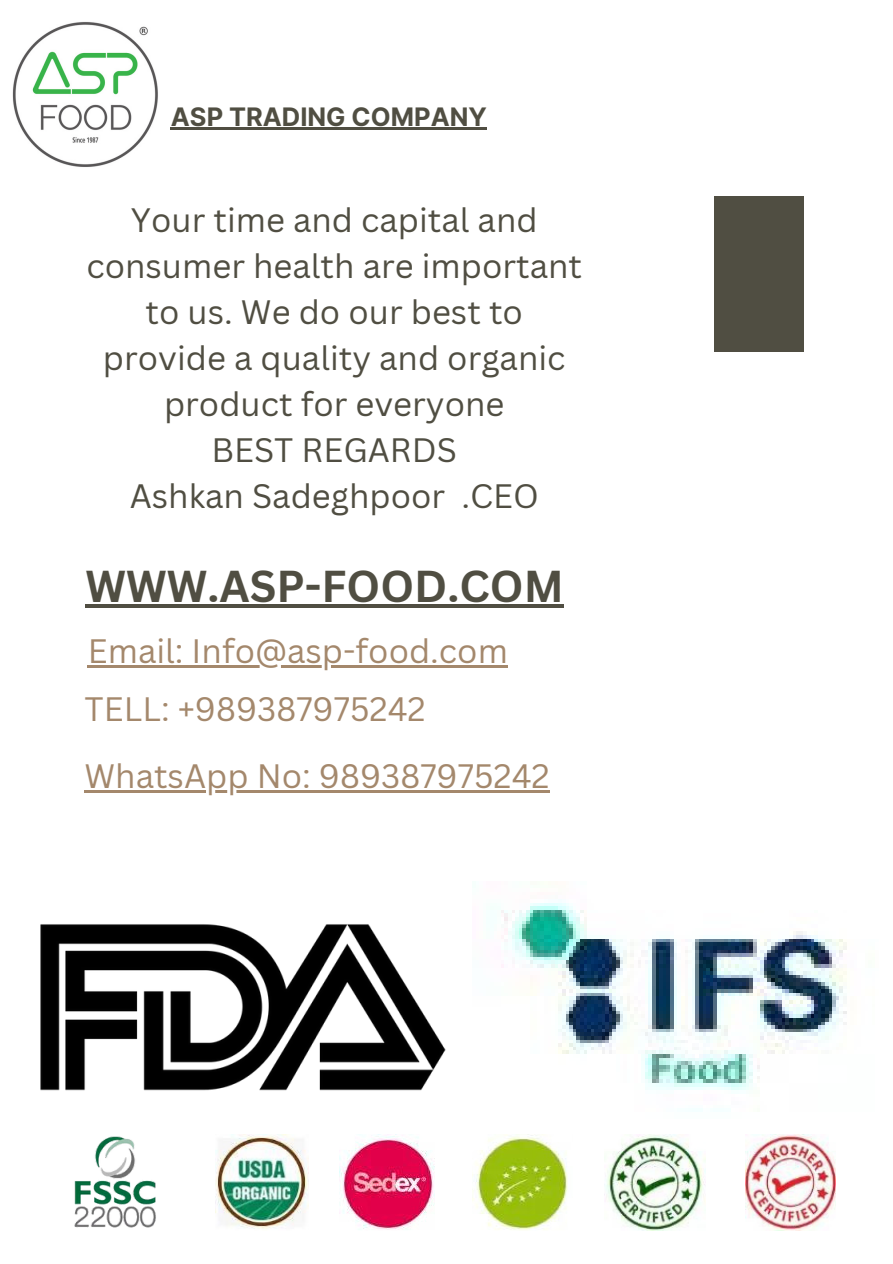
<style>
.page{position:relative;width:893px;height:1264px;background:#fff}
.page>*{position:absolute;margin:0;border:0;box-sizing:border-box;transform-origin:0 0}
.t1{font:700 43.5px "Canva Sans";color:#504e42}
.t2{font:33px/46px "Canva Sans";color:#504e42;text-align:center}
.t3{font:33px "Canva Sans";color:#a4886c}
.t4{font:700 25.5px "Inter";color:#504e42}
</style>
<div class="page">
<div style="left:713px;top:196px;width:90px;height:156px;background:#504e42"></div>
<img style="left:12px;top:22px;width:146px;height:145px">
<img style="left:40px;top:924px;width:406px;height:167px">
<img style="left:74px;top:1136px;width:82px;height:92px">
<img style="left:216px;top:1134px;width:92px;height:95px">
<img style="left:472px;top:1134px;width:96px;height:96px">
<img style="left:604px;top:1134px;width:102px;height:96px">
<img style="left:745px;top:1134px;width:90px;height:96px">
<img style="left:490px;top:903px;width:357px;height:209px">
<img style="left:340px;top:1134px;width:94px;height:96px">
<hr style="left:171px;top:128px;width:316px;height:2px;background:#504e42">
<hr style="left:85px;top:790px;width:464px;height:2px;background:#a4886c">
<hr style="left:88px;top:665px;width:420px;height:2px;background:#a4886c">
<hr style="left:86px;top:604px;width:477px;height:3px;background:#504e42">
<p class="t4" style="left:171px;top:101px;width:317px">ASP TRADING COMPANY</p>
<p class="t2" style="left:86px;top:196px;width:497px">Your time and capital and consumer health are important to us. We do our best to provide a quality and organic product for everyone</p>
<p class="t2" style="left:211px;top:426px;width:247px">BEST REGARDS</p>
<p class="t2" style="left:130px;top:472px;width:410px">Ashkan Sadeghpoor .CEO</p>
<p class="t1" style="left:86px;top:555px;width:479px">WWW.ASP-FOOD.COM</p>
<p class="t3" style="left:88px;top:627px;width:421px">Email: Info@asp-food.com</p>
<p class="t3" style="left:85px;top:686px;width:342px">TELL: +989387975242</p>
<p class="t3" style="left:85px;top:752px;width:466px">WhatsApp No: 989387975242</p>
</div>
